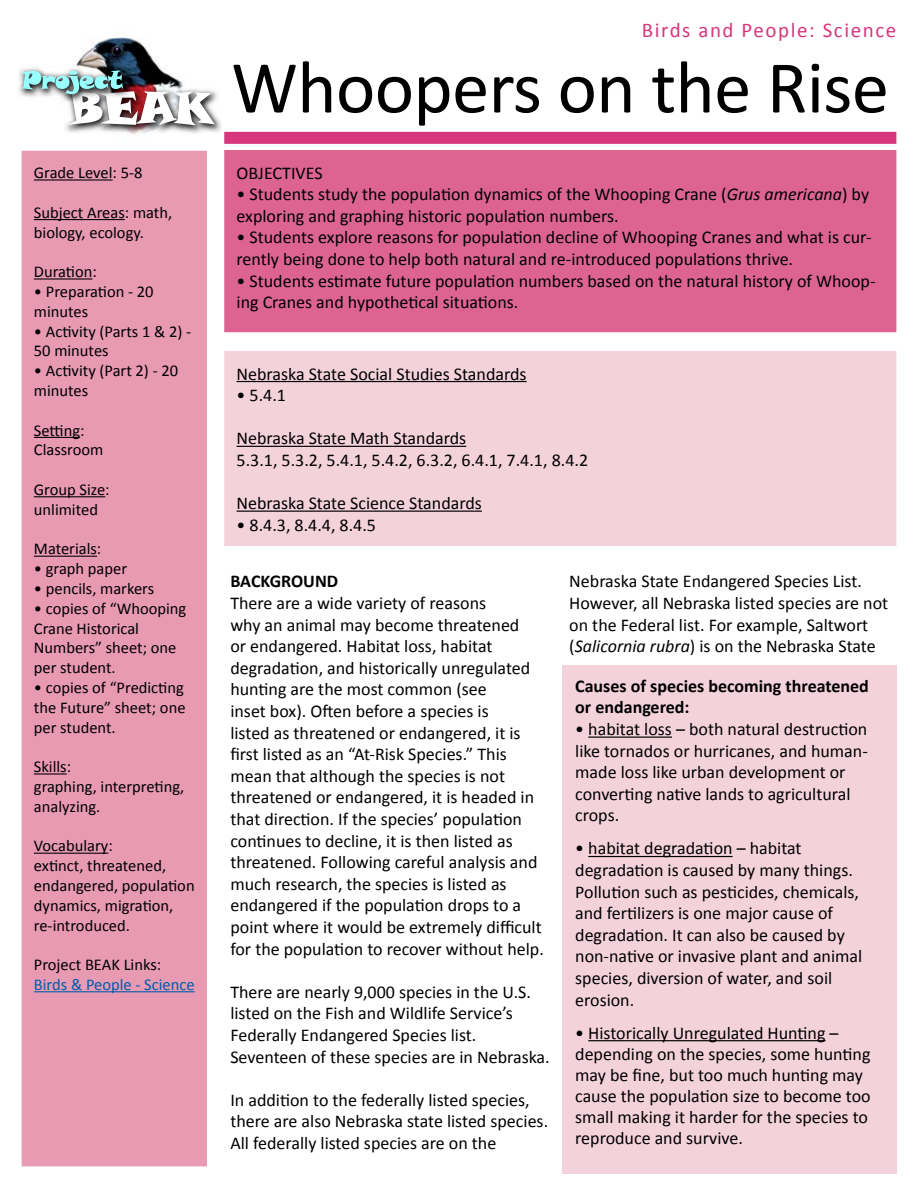
<style>
.page{position:relative;width:918px;height:1188px;background:#fff}
.page>*{position:absolute;margin:0;border:0;box-sizing:border-box;transform-origin:0 0}
.t1{font:75px "Calibri";letter-spacing:-.01em;color:#000}
.t2{font:21px "Calibri";letter-spacing:.075em;color:#d6367c}
.t3{font:18px/21.6px "Calibri";color:#000}
.t4{font:700 18px/21.6px "Calibri";color:#000}
.t5{font:16.5px/19.8px "Calibri";color:#000}
.t6{font:16.5px "Calibri";color:#005bab}
.s1{font-style:italic}
</style>
<div class="page">
<img style="left:19px;top:37px;width:202px;height:98px">
<img style="left:66px;top:91px;width:149px;height:34px">
<img style="left:21px;top:71px;width:102px;height:23px">
<div style="left:224px;top:132px;width:672px;height:12px;background:#d6367c"></div>
<div style="left:22px;top:152px;width:184px;height:1014px;background:#e89ab3"></div>
<hr style="left:34px;top:179px;width:79px;height:2px;background:#000">
<hr style="left:34px;top:219px;width:91px;height:1px;background:#000">
<hr style="left:34px;top:278px;width:58px;height:2px;background:#000">
<hr style="left:34px;top:437px;width:46px;height:1px;background:#000">
<hr style="left:34px;top:496px;width:71px;height:1px;background:#000">
<hr style="left:34px;top:556px;width:63px;height:1px;background:#000">
<hr style="left:34px;top:773px;width:33px;height:2px;background:#000">
<hr style="left:34px;top:853px;width:74px;height:1px;background:#000">
<hr style="left:34px;top:991px;width:161px;height:1px;background:#005bab">
<div style="left:22px;top:151px;width:185px;height:1015px;border:2px solid #e89ab3"></div>
<div style="left:225px;top:151px;width:671px;height:181px;background:#dd6491"></div>
<div style="left:224px;top:150px;width:672px;height:182px;border:2px solid #dd6491"></div>
<div style="left:225px;top:352px;width:671px;height:193px;background:#f4d2db"></div>
<hr style="left:237px;top:381px;width:290px;height:1px;background:#000">
<hr style="left:237px;top:446px;width:229px;height:1px;background:#000">
<hr style="left:237px;top:511px;width:245px;height:1px;background:#000">
<div style="left:224px;top:351px;width:672px;height:195px;border:2px solid #f4d2db"></div>
<div style="left:562px;top:665px;width:334px;height:509px;background:#f4d2db"></div>
<hr style="left:588px;top:737px;width:84px;height:1px;background:#000">
<hr style="left:588px;top:856px;width:145px;height:1px;background:#000">
<hr style="left:588px;top:1040px;width:238px;height:1px;background:#000">
<p class="t5" style="left:34px;top:162px;width:110px">Grade Level: 5-8</p>
<p class="t5" style="left:34px;top:202px;width:140px">Subject Areas: math, biology, ecology.</p>
<p class="t5" style="left:34px;top:261px;width:64px">Duration:</p>
<p class="t5" style="left:34px;top:281px;width:121px">• Preparation - 20 minutes</p>
<p class="t5" style="left:34px;top:320px;width:159px">• Activity (Parts 1 &amp; 2) -<br>50 minutes</p>
<p class="t5" style="left:34px;top:360px;width:146px">• Activity (Part 2) - 20 minutes</p>
<p class="t5" style="left:34px;top:419px;width:71px">Setting:<br>Classroom</p>
<p class="t5" style="left:34px;top:479px;width:77px">Group Size: unlimited</p>
<p class="t5" style="left:34px;top:538px;width:69px">Materials:</p>
<p class="t5" style="left:34px;top:558px;width:95px">• graph paper</p>
<p class="t5" style="left:34px;top:578px;width:122px">• pencils, markers</p>
<p class="t5" style="left:34px;top:598px;width:154px">• copies of “Whooping<br>Crane Historical<br>Numbers” sheet; one per student.</p>
<p class="t5" style="left:34px;top:677px;width:153px;text-align:justify">• copies of “Predicting the Future” sheet; one per student.</p>
<p class="t5" style="left:34px;top:756px;width:152px">Skills:<br>graphing, interpreting, analyzing.</p>
<p class="t5" style="left:34px;top:835px;width:162px">Vocabulary:<br>extinct, threatened, endangered, population dynamics, migration, re-introduced.</p>
<p class="t5" style="left:34px;top:954px;width:129px">Project BEAK Links:</p>
<p class="t6" style="left:34px;top:974px;width:162px">Birds &amp; People - Science</p>
<p class="t2" style="left:642px;top:17px;width:256px">Birds and People: Science</p>
<h1 class="t1" style="left:231px;top:41px;width:659px">Whoopers on the Rise</h1>
<p class="t3" style="left:237px;top:161px;width:88px">OBJECTIVES</p>
<p class="t3" style="left:237px;top:182px;width:634px">• Students study the population dynamics of the Whooping Crane (<span class="s1">Grus americana</span>) by exploring and graphing historic population numbers.</p>
<p class="t3" style="left:237px;top:226px;width:636px">• Students explore reasons for population decline of Whooping Cranes and what is cur&shy;rently being done to help both natural and re-introduced populations thrive.</p>
<p class="t3" style="left:237px;top:269px;width:641px">• Students estimate future population numbers based on the natural history of Whoop&shy;ing Cranes and hypothetical situations.</p>
<p class="t3" style="left:237px;top:362px;width:292px">Nebraska State Social Studies Standards</p>
<p class="t3" style="left:237px;top:383px;width:51px">• 5.4.1</p>
<p class="t3" style="left:237px;top:427px;width:353px">Nebraska State Math Standards<br>5.3.1, 5.3.2, 5.4.1, 5.4.2, 6.3.2, 6.4.1, 7.4.1, 8.4.2</p>
<p class="t3" style="left:237px;top:491px;width:247px">Nebraska State Science Standards</p>
<p class="t3" style="left:237px;top:513px;width:141px">• 8.4.3, 8.4.4, 8.4.5</p>
<p class="t4" style="left:230px;top:570px;width:109px">BACKGROUND</p>
<p class="t3" style="left:230px;top:591px;width:315px">There are a wide variety of reasons<br>why an animal may become threatened<br>or endangered. Habitat loss, habitat degradation, and historically unregulated hunting are the most common (see<br>inset box). Often before a species is<br>listed as threatened or endangered, it is first listed as an “At-Risk Species.” This mean that although the species is not threatened or endangered, it is headed in that direction. If the species’ population continues to decline, it is then listed as threatened. Following careful analysis and much research, the species is listed as endangered if the population drops to a point where it would be extremely difficult for the population to recover without help.</p>
<p class="t3" style="left:230px;top:980px;width:321px">There are nearly 9,000 species in the U.S. listed on the Fish and Wildlife Service’s Federally Endangered Species list.<br>Seventeen of these species are in Nebraska.</p>
<p class="t3" style="left:230px;top:1088px;width:319px">In addition to the federally listed species, there are also Nebraska state listed species.<br>All federally listed species are on the</p>
<p class="t3" style="left:569px;top:570px;width:320px">Nebraska State Endangered Species List.<br>However, all Nebraska listed species are not on the Federal list. For example, Saltwort (<span class="s1">Salicornia rubra</span>) is on the Nebraska State</p>
<p class="t4" style="left:575px;top:674px;width:295px">Causes of species becoming threatened or endangered:</p>
<p class="t3" style="left:575px;top:717px;width:294px">• habitat loss – both natural destruction like tornados or hurricanes, and human&shy;made loss like urban development or converting native lands to agricultural crops.</p>
<p class="t3" style="left:575px;top:837px;width:289px">• habitat degradation – habitat degradation is caused by many things.<br>Pollution such as pesticides, chemicals, and fertilizers is one major cause of degradation. It can also be caused by non-native or invasive plant and animal species, diversion of water, and soil erosion.</p>
<p class="t3" style="left:575px;top:1021px;width:297px;line-height:21px">• Historically Unregulated Hunting – depending on the species, some hunting may be fine, but too much hunting may cause the population size to become too small making it harder for the species to reproduce and survive.</p>
</div>
